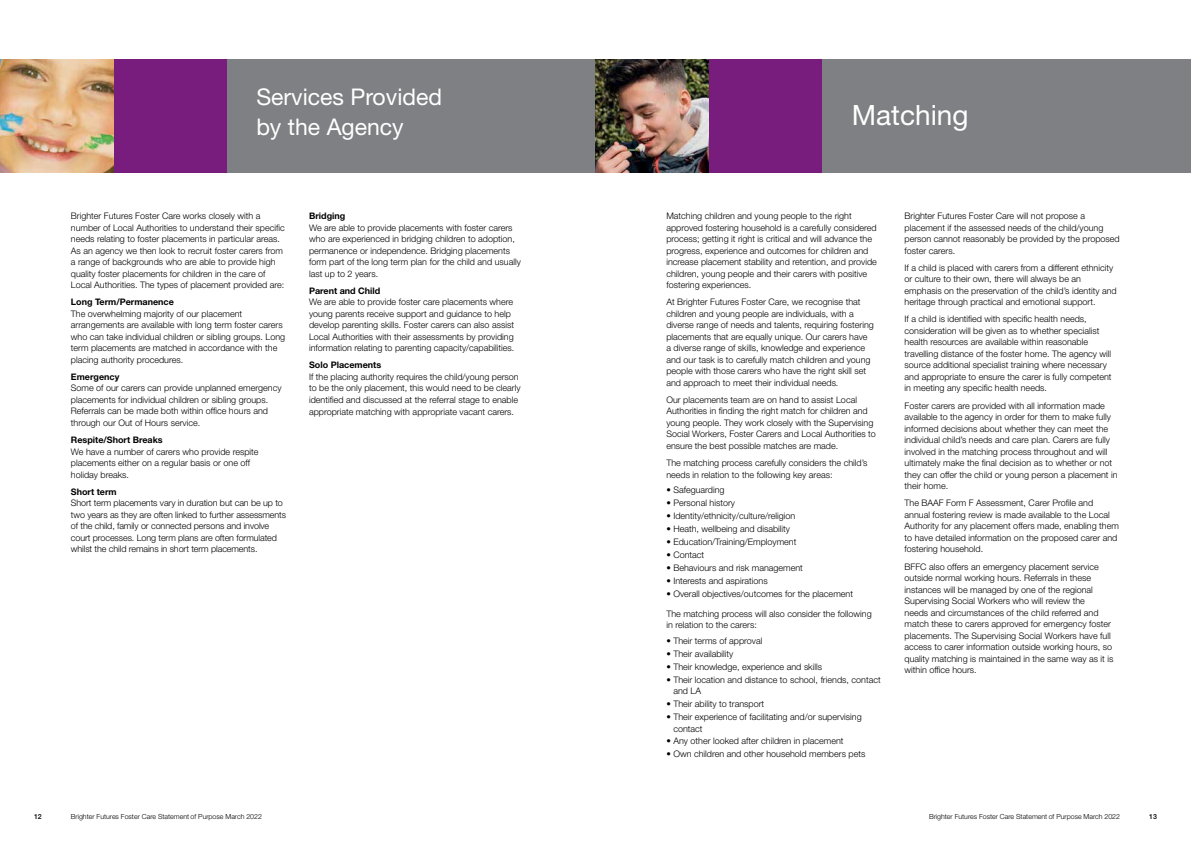
<style>
.page{position:relative;width:1191px;height:842px;background:#fff}
.page>*{position:absolute;margin:0;border:0;box-sizing:border-box;transform-origin:0 0}
.t1{font:28px "Helvetica Neue LT Std";color:#fff}
.t2{font:23px/30px "Helvetica Neue LT Std";color:#fff}
.t3{font:300 9px/11.5px "Helvetica Neue LT Std";color:#000}
.t4{font:700 9px "Helvetica Neue LT Std";color:#000}
.t5{font:300 7px "Helvetica Neue LT Std";color:#000}
.t6{font:500 7px "Helvetica Neue LT Std";color:#000}
</style>
<div class="page">
<div style="left:0;top:60px;width:595px;height:113px;background:#7e8083"></div>
<div style="left:113px;top:60px;width:114px;height:113px;background:#781d7d"></div>
<img style="left:595px;top:60px;width:114px;height:113px">
<div style="left:709px;top:60px;width:113px;height:113px;background:#781d7d"></div>
<div style="left:822px;top:60px;width:369px;height:113px;background:#7e8083"></div>
<img style="left:0;top:60px;width:113px;height:113px">
<h2 class="t2" style="left:256px;top:82px;width:187px">Services Provided by the Agency</h2>
<p class="t3" style="left:71px;top:210px;width:215px">Brighter Futures Foster Care works closely with a number of Local Authorities to understand their specific needs relating to foster placements in particular areas.<br>As an agency we then look to recruit foster carers from a range of backgrounds who are able to provide high quality foster placements for children in the care of Local Authorities. The types of placement provided are:</p>
<p class="t4" style="left:71px;top:296px;width:104px">Long Term/Permanence</p>
<p class="t3" style="left:71px;top:308px;width:216px">The overwhelming majority of our placement arrangements are available with long term foster carers who can take individual children or sibling groups. Long term placements are matched in accordance with the placing authority procedures.</p>
<p class="t4" style="left:71px;top:371px;width:50px">Emergency</p>
<p class="t3" style="left:71px;top:382px;width:212px">Some of our carers can provide unplanned emergency placements for individual children or sibling groups.<br>Referrals can be made both within office hours and through our Out of Hours service.</p>
<p class="t4" style="left:71px;top:434px;width:93px">Respite/Short Breaks</p>
<p class="t3" style="left:71px;top:445px;width:189px">We have a number of carers who provide respite placements either on a regular basis or one off holiday breaks.</p>
<p class="t4" style="left:71px;top:486px;width:47px">Short term</p>
<p class="t3" style="left:71px;top:497px;width:217px">Short term placements vary in duration but can be up to two years as they are often linked to further assessments of the child, family or connected persons and involve court processes. Long term plans are often formulated whilst the child remains in short term placements.</p>
<p class="t4" style="left:309px;top:210px;width:38px">Bridging</p>
<p class="t3" style="left:309px;top:221px;width:213px">We are able to provide placements with foster carers who are experienced in bridging children to adoption, permanence or independence. Bridging placements form part of the long term plan for the child and usually last up to 2 years.</p>
<p class="t4" style="left:309px;top:285px;width:73px">Parent and Child</p>
<p class="t3" style="left:309px;top:296px;width:207px">We are able to provide foster care placements where young parents receive support and guidance to help develop parenting skills. Foster carers can also assist Local Authorities with their assessments by providing information relating to parenting capacity/capabilities.</p>
<p class="t4" style="left:309px;top:360px;width:74px">Solo Placements</p>
<p class="t3" style="left:309px;top:371px;width:213px">If the placing authority requires the child/young person to be the only placement, this would need to be clearly identified and discussed at the referral stage to enable appropriate matching with appropriate vacant carers.</p>
<h1 class="t1" style="left:852px;top:99px;width:118px">Matching</h1>
<p class="t3" style="left:666px;top:210px;width:212px">Matching children and young people to the right approved fostering household is a carefully considered process; getting it right is critical and will advance the progress, experience and outcomes for children and increase placement stability and retention, and provide children, young people and their carers with positive fostering experiences.</p>
<p class="t3" style="left:666px;top:296px;width:209px">At Brighter Futures Foster Care, we recognise that children and young people are individuals, with a diverse range of needs and talents, requiring fostering placements that are equally unique. Our carers have a diverse range of skills, knowledge and experience and our task is to carefully match children and young people with those carers who have the right skill set and approach to meet their individual needs.</p>
<p class="t3" style="left:666px;top:394px;width:211px">Our placements team are on hand to assist Local Authorities in finding the right match for children and young people. They work closely with the Supervising Social Workers, Foster Carers and Local Authorities to ensure the best possible matches are made.</p>
<p class="t3" style="left:666px;top:457px;width:203px">The matching process carefully considers the child’s needs in relation to the following key areas:</p>
<p class="t3" style="left:666px;top:484px;width:60px">• Safeguarding</p>
<p class="t3" style="left:666px;top:497px;width:70px">• Personal history</p>
<p class="t3" style="left:666px;top:510px;width:130px">• Identity/ethnicity/culture/religion</p>
<p class="t3" style="left:666px;top:523px;width:125px">• Heath, wellbeing and disability</p>
<p class="t3" style="left:666px;top:536px;width:132px">• Education/Training/Employment</p>
<p class="t3" style="left:666px;top:549px;width:39px">• Contact</p>
<p class="t3" style="left:666px;top:562px;width:138px">• Behaviours and risk management</p>
<p class="t3" style="left:666px;top:575px;width:103px">• Interests and aspirations</p>
<p class="t3" style="left:666px;top:588px;width:188px">• Overall objectives/outcomes for the placement</p>
<p class="t3" style="left:666px;top:608px;width:207px">The matching process will also consider the following in relation to the carers:</p>
<p class="t3" style="left:666px;top:635px;width:98px">• Their terms of approval</p>
<p class="t3" style="left:666px;top:648px;width:69px">• Their availability</p>
<p class="t3" style="left:666px;top:661px;width:157px">• Their knowledge, experience and skills</p>
<p class="t3" style="left:673px;top:674px;width:209px;text-indent:-7px">• Their location and distance to school, friends, contact and LA</p>
<p class="t3" style="left:666px;top:698px;width:99px">• Their ability to transport</p>
<p class="t3" style="left:673px;top:711px;width:190px;text-indent:-7px">• Their experience of facilitating and/or supervising contact</p>
<p class="t3" style="left:666px;top:735px;width:179px">• Any other looked after children in placement</p>
<p class="t3" style="left:666px;top:748px;width:200px">• Own children and other household members pets</p>
<p class="t3" style="left:904px;top:210px;width:217px">Brighter Futures Foster Care will not propose a placement if the assessed needs of the child/young person cannot reasonably be provided by the proposed foster carers.</p>
<p class="t3" style="left:904px;top:262px;width:214px">If a child is placed with carers from a different ethnicity or culture to their own, there will always be an emphasis on the preservation of the child’s identity and heritage through practical and emotional support.</p>
<p class="t3" style="left:904px;top:313px;width:208px">If a child is identified with specific health needs, consideration will be given as to whether specialist health resources are available within reasonable travelling distance of the foster home. The agency will source additional specialist training where necessary and appropriate to ensure the carer is fully competent in meeting any specific health needs.</p>
<p class="t3" style="left:904px;top:399px;width:214px">Foster carers are provided with all information made available to the agency in order for them to make fully informed decisions about whether they can meet the individual child’s needs and care plan. Carers are fully involved in the matching process throughout and will ultimately make the final decision as to whether or not they can offer the child or young person a placement in their home.</p>
<p class="t3" style="left:904px;top:497px;width:216px">The BAAF Form F Assessment, Carer Profile and annual fostering review is made available to the Local Authority for any placement offers made, enabling them to have detailed information on the proposed carer and fostering household.</p>
<p class="t3" style="left:904px;top:560px;width:210px">BFFC also offers an emergency placement service outside normal working hours. Referrals in these instances will be managed by one of the regional Supervising Social Workers who will review the<br>needs and circumstances of the child referred and match these to carers approved for emergency foster placements. The Supervising Social Workers have full access to carer information outside working hours, so quality matching is maintained in the same way as it is within office hours.</p>
<p class="t6" style="left:34px;top:812px;width:9px">12</p>
<p class="t5" style="left:71px;top:812px;width:193px">Brighter Futures Foster Care Statement of Purpose March 2022</p>
<p class="t5" style="left:929px;top:812px;width:193px">Brighter Futures Foster Care Statement of Purpose March 2022</p>
<p class="t6" style="left:1149px;top:812px;width:9px">13</p>
</div>
